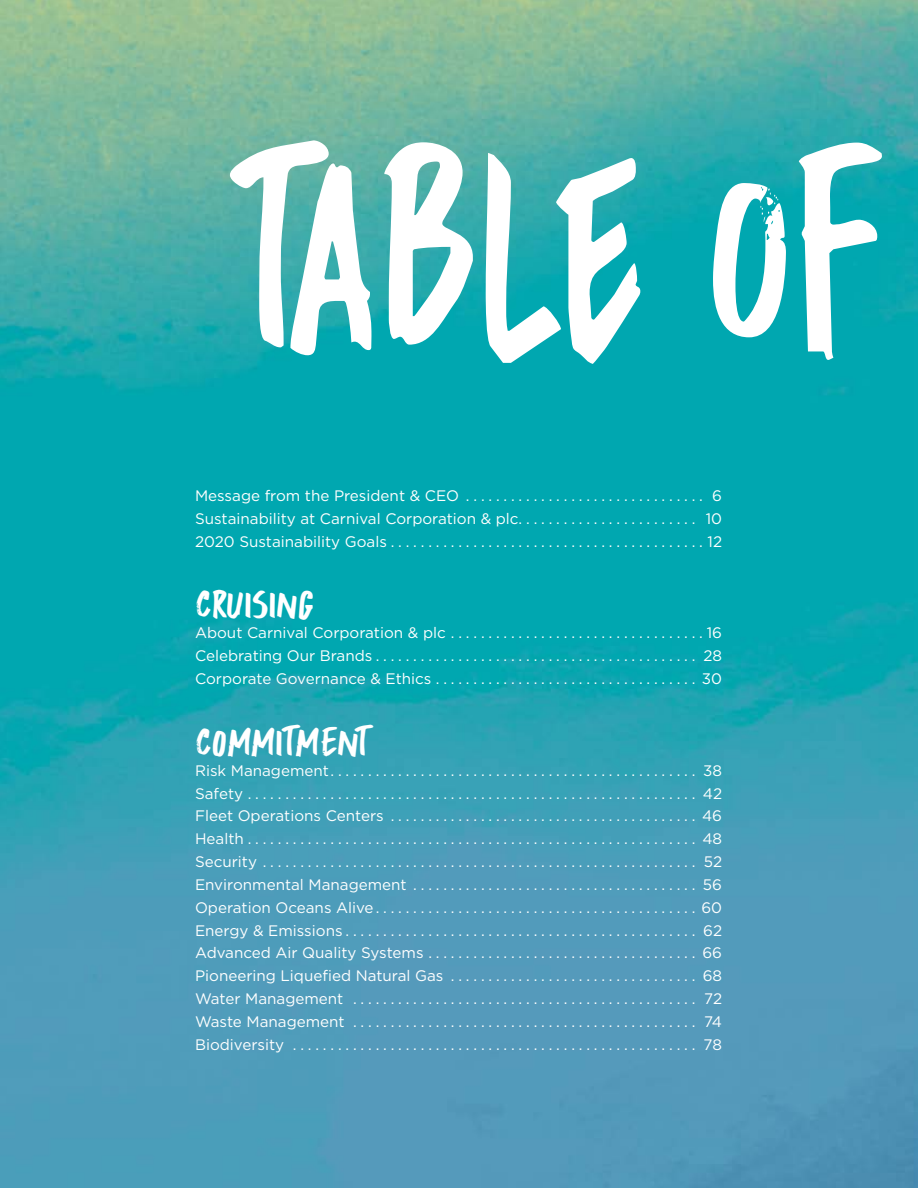
<style>
.page{position:relative;width:918px;height:1188px;background:#fff}
.page>*{position:absolute;margin:0;border:0;box-sizing:border-box;transform-origin:0 0}
.t1{font:271.65px "Buntaro";color:#fff;scale:.79 1}
.t2{font:40.5px "Buntaro";letter-spacing:-.03em;color:#fff}
.t3{font:40.5px "Buntaro";color:#fff}
.t4{font:15.15px/22.8px "Gotham";color:#fff;text-align:justify}
</style>
<div class="page">
<img style="left:0;top:0;width:918px;height:1188px">
<h1 class="t1" style="left:223px;top:86px;width:843px">Table of</h1>
<p class="t4" style="left:195px;top:484px;width:529px">Message from the President &amp; CEO ................................ 6<br>Sustainability at Carnival Corporation &amp; plc. . . . . . . . . . . . . . . . . . . . . . . . 10<br>2020 Sustainability Goals..........................................12</p>
<h2 class="t3" style="left:195px;top:579px;width:121px">cRUISING</h2>
<p class="t4" style="left:195px;top:621px;width:529px">About Carnival Corporation &amp; plc..................................16<br>Celebrating Our Brands........................................... 28<br>Corporate Governance &amp; Ethics................................... 30</p>
<h2 class="t2" style="left:195px;top:716px;width:181px">cOMMITMENT</h2>
<p class="t4" style="left:195px;top:759px;width:529px">Risk Management................................................. 38<br>Safety............................................................ 42<br>Fleet Operations Centers ......................................... 46<br>Health............................................................ 48<br>Security .......................................................... 52<br>Environmental Management ...................................... 56<br>Operation Oceans Alive........................................... 60<br>Energy &amp; Emissions............................................... 62<br>Advanced Air Quality Systems .................................... 66<br>Pioneering Liquefied Natural Gas ................................. 68<br>Water Management .............................................. 72<br>Waste Management .............................................. 74<br>Biodiversity ...................................................... 78</p>
</div>
